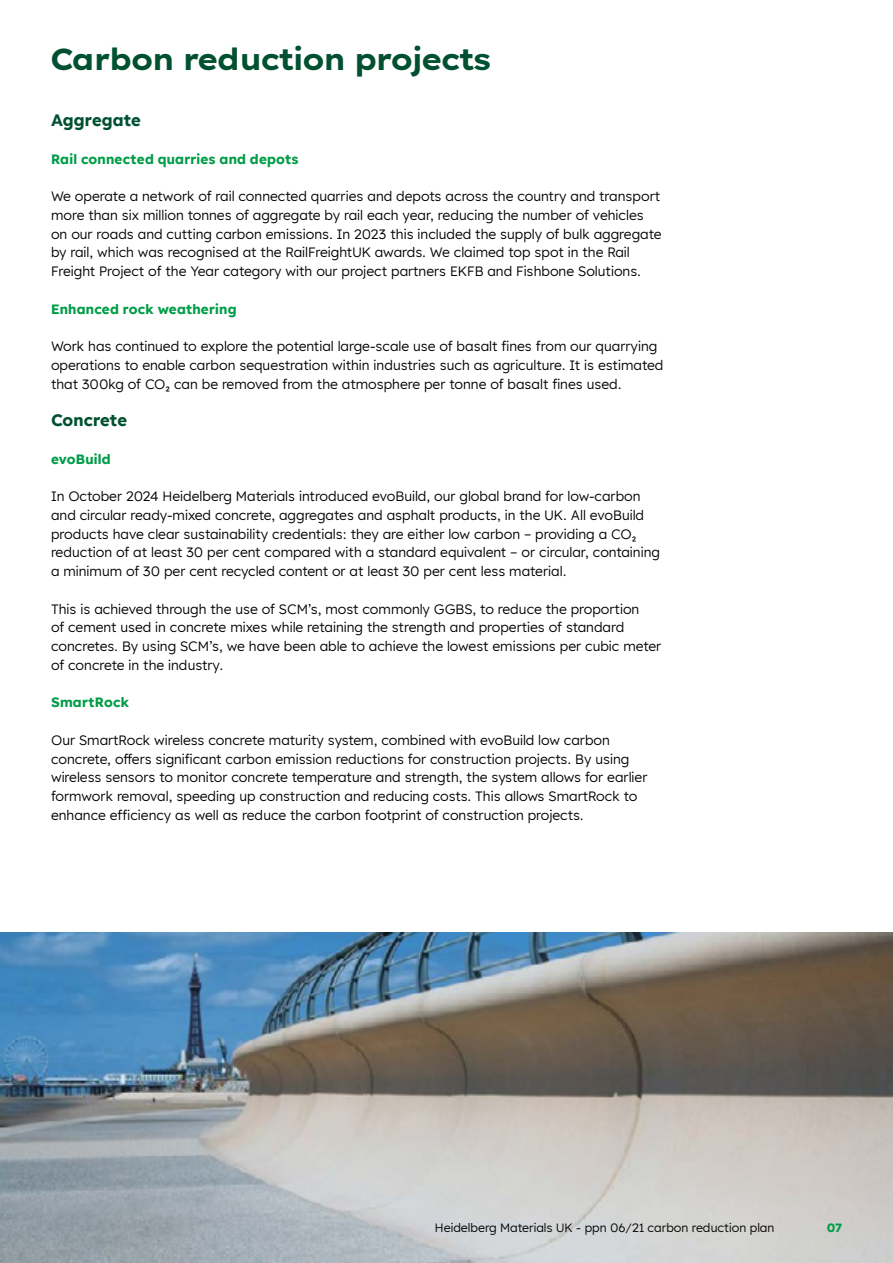
<style>
.page{position:relative;width:893px;height:1263px;background:#fff}
.page>*{position:absolute;margin:0;border:0;box-sizing:border-box;transform-origin:0 0}
.t1{font:700 30px "Lexend Exa HM";color:#005031}
.t2{font:700 16.5px "Lexend HM";letter-spacing:.005em;color:#005031}
.t3{font:13.5px/18.8px "Lexend HM";color:#000}
.t4{font:700 13.5px "Lexend HM";letter-spacing:.015em;color:#009d48}
.t5{font:12px "Lexend HM";color:#000}
.t6{font:700 12px "Lexend HM";color:#009d48}
</style>
<div class="page">
<img style="left:0;top:932px;width:893px;height:331px">
<h1 class="t1" style="left:51px;top:35px;width:441px">Carbon reduction projects</h1>
<p class="t2" style="left:51px;top:107px;width:91px">Aggregate</p>
<p class="t4" style="left:51px;top:148px;width:249px">Rail connected quarries and depots</p>
<p class="t3" style="left:51px;top:186px;width:612px">We operate a network of rail connected quarries and depots across the country and transport more than six million tonnes of aggregate by rail each year, reducing the number of vehicles on our roads and cutting carbon emissions. In 2023 this included the supply of bulk aggregate by rail, which was recognised at the RailFreightUK awards. We claimed top spot in the Rail Freight Project of the Year category with our project partners EKFB and Fishbone Solutions.</p>
<p class="t4" style="left:51px;top:298px;width:187px">Enhanced rock weathering</p>
<p class="t3" style="left:51px;top:336px;width:614px">Work has continued to explore the potential large-scale use of basalt fines from our quarrying operations to enable carbon sequestration within industries such as agriculture. It is estimated that 300kg of CO₂ can be removed from the atmosphere per tonne of basalt fines used.</p>
<p class="t2" style="left:51px;top:407px;width:78px">Concrete</p>
<p class="t4" style="left:51px;top:448px;width:61px">evoBuild</p>
<p class="t3" style="left:51px;top:486px;width:610px">In October 2024 Heidelberg Materials introduced evoBuild, our global brand for low-carbon and circular ready-mixed concrete, aggregates and asphalt products, in the UK. All evoBuild products have clear sustainability credentials: they are either low carbon – providing a CO₂ reduction of at least 30 per cent compared with a standard equivalent – or circular, containing a minimum of 30 per cent recycled content or at least 30 per cent less material.</p>
<p class="t3" style="left:51px;top:599px;width:612px">This is achieved through the use of SCM’s, most commonly GGBS, to reduce the proportion<br>of cement used in concrete mixes while retaining the strength and properties of standard concretes. By using SCM’s, we have been able to achieve the lowest emissions per cubic meter of concrete in the industry.</p>
<p class="t4" style="left:51px;top:691px;width:80px">SmartRock</p>
<p class="t3" style="left:51px;top:730px;width:598px">Our SmartRock wireless concrete maturity system, combined with evoBuild low carbon concrete, offers significant carbon emission reductions for construction projects. By using wireless sensors to monitor concrete temperature and strength, the system allows for earlier formwork removal, speeding up construction and reducing costs. This allows SmartRock to enhance efficiency as well as reduce the carbon footprint of construction projects.</p>
<p class="t5" style="left:435px;top:1219px;width:341px">Heidelberg Materials UK - ppn 06/21 carbon reduction plan</p>
<p class="t6" style="left:827px;top:1218px;width:16px">07</p>
</div>
